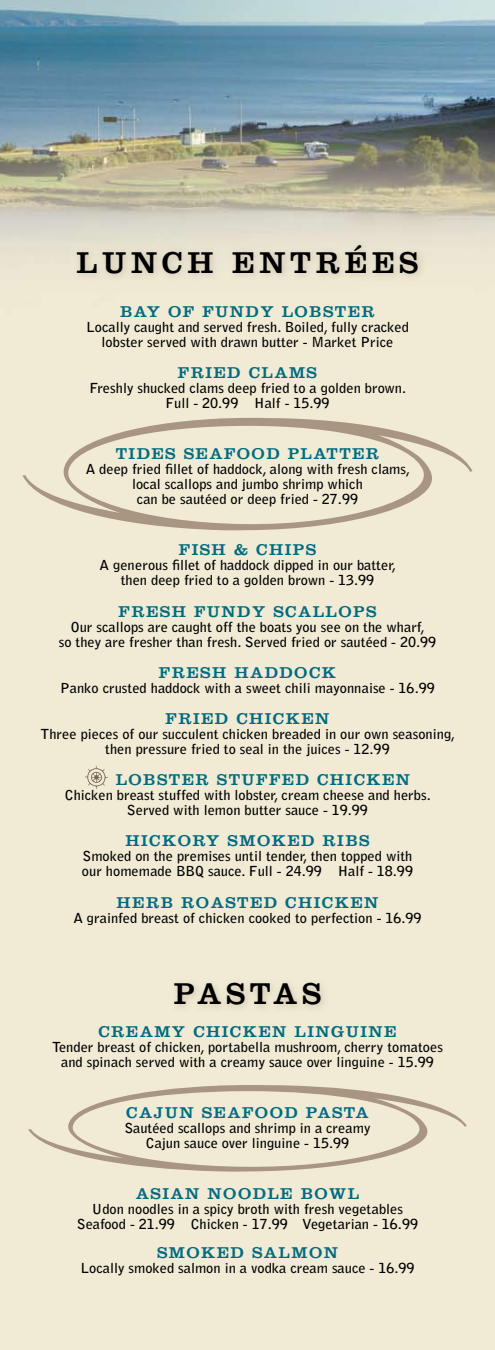
<style>
.page{position:relative;width:495px;height:1350px;background:#fff}
.page>*{position:absolute;margin:0;border:0;box-sizing:border-box;transform-origin:0 0}
.t1{font:31.25px "Clarendon LT Std";letter-spacing:.15em;color:#000}
.t2{font:16.25px "Clarendon LT Std";letter-spacing:.085em;color:#026b7f;scale:1.05 1}
.t3{font:700 13.75px/15px "Bell Gothic Std";color:#000;text-align:center;scale:1.05 1}
</style>
<div class="page">
<img style="left:0;top:0;width:495px;height:1350px">
<svg style="left:22px;top:418px;width:450px;height:112px;background:#e7dfc9"></svg>
<svg style="left:28px;top:1085px;width:439px;height:87px;background:#e7dfc9"></svg>
<svg style="left:85px;top:766px;width:23px;height:23px"></svg>
<div style="left:71px;top:238px;width:424px;height:58px;background:#a99682;opacity:.5"></div>
<div style="left:168px;top:977px;width:327px;height:57px;background:#a99682;opacity:.5"></div>
<h1 class="t1" style="left:77px;top:244px;width:342px">LUNCH ENTRÉES</h1>
<p class="t2" style="left:120px;top:302px;width:244px">BAY OF FUNDY LOBSTER</p>
<p class="t3" style="left:86px;top:320px;width:309px">Locally caught and served fresh. Boiled, fully cracked lobster served with drawn butter - Market Price</p>
<p class="t2" style="left:178px;top:363px;width:133px">FRIED CLAMS</p>
<p class="t3" style="left:89px;top:381px;width:303px">Freshly shucked clams deep fried to a golden brown.<br>Full - 20.99 Half - 15.99</p>
<p class="t2" style="left:116px;top:444px;width:252px">TIDES SEAFOOD PLATTER</p>
<p class="t3" style="left:86px;top:462px;width:310px">A deep fried fillet of haddock, along with fresh clams, local scallops and jumbo shrimp which<br>can be sautéed or deep fried - 27.99</p>
<p class="t2" style="left:179px;top:540px;width:131px">FISH &amp; CHIPS</p>
<p class="t3" style="left:100px;top:558px;width:284px">A generous fillet of haddock dipped in our batter, then deep fried to a golden brown - 13.99</p>
<p class="t2" style="left:119px;top:602px;width:246px">FRESH FUNDY SCALLOPS</p>
<p class="t3" style="left:59px;top:619px;width:361px">Our scallops are caught off the boats you see on the wharf,<br>so they are fresher than fresh. Served fried or sautéed - 20.99</p>
<p class="t2" style="left:159px;top:663px;width:170px">FRESH HADDOCK</p>
<p class="t3" style="left:60px;top:680px;width:358px">Panko crusted haddock with a sweet chili mayonnaise - 16.99</p>
<p class="t2" style="left:166px;top:709px;width:158px">FRIED CHICKEN</p>
<p class="t3" style="left:41px;top:726px;width:396px">Three pieces of our succulent chicken breaded in our own seasoning, then pressure fried to seal in the juices - 12.99</p>
<p class="t2" style="left:116px;top:770px;width:282px">LOBSTER STUFFED CHICKEN</p>
<p class="t3" style="left:65px;top:788px;width:350px">Chicken breast stuffed with lobster, cream cheese and herbs.<br>Served with lemon butter sauce - 19.99</p>
<p class="t2" style="left:125px;top:831px;width:222px">HICKORY SMOKED RIBS</p>
<p class="t3" style="left:82px;top:849px;width:317px;text-align:left">Smoked on the premises until tender, then topped with our homemade BBQ sauce. Full - 24.99 Half - 18.99</p>
<p class="t2" style="left:117px;top:893px;width:251px">HERB ROASTED CHICKEN</p>
<p class="t3" style="left:73px;top:910px;width:333px">A grainfed breast of chicken cooked to perfection - 16.99</p>
<h1 class="t1" style="left:174px;top:976px;width:147px">PASTAS</h1>
<p class="t2" style="left:98px;top:1022px;width:286px">CREAMY CHICKEN LINGUINE</p>
<p class="t3" style="left:52px;top:1040px;width:374px">Tender breast of chicken, portabella mushroom, cherry tomatoes and spinach served with a creamy sauce over linguine - 15.99</p>
<p class="t2" style="left:126px;top:1103px;width:233px">CAJUN SEAFOOD PASTA</p>
<p class="t3" style="left:124px;top:1121px;width:236px">Sautéed scallops and shrimp in a creamy<br>Cajun sauce over linguine - 15.99</p>
<p class="t2" style="left:136px;top:1184px;width:214px">ASIAN NOODLE BOWL</p>
<p class="t3" style="left:77px;top:1202px;width:326px">Udon noodles in a spicy broth with fresh vegetables<br>Seafood - 21.99 Chicken - 17.99 Vegetarian - 16.99</p>
<p class="t2" style="left:157px;top:1243px;width:174px">SMOKED SALMON</p>
<p class="t3" style="left:80px;top:1260px;width:320px">Locally smoked salmon in a vodka cream sauce - 16.99</p>
</div>
